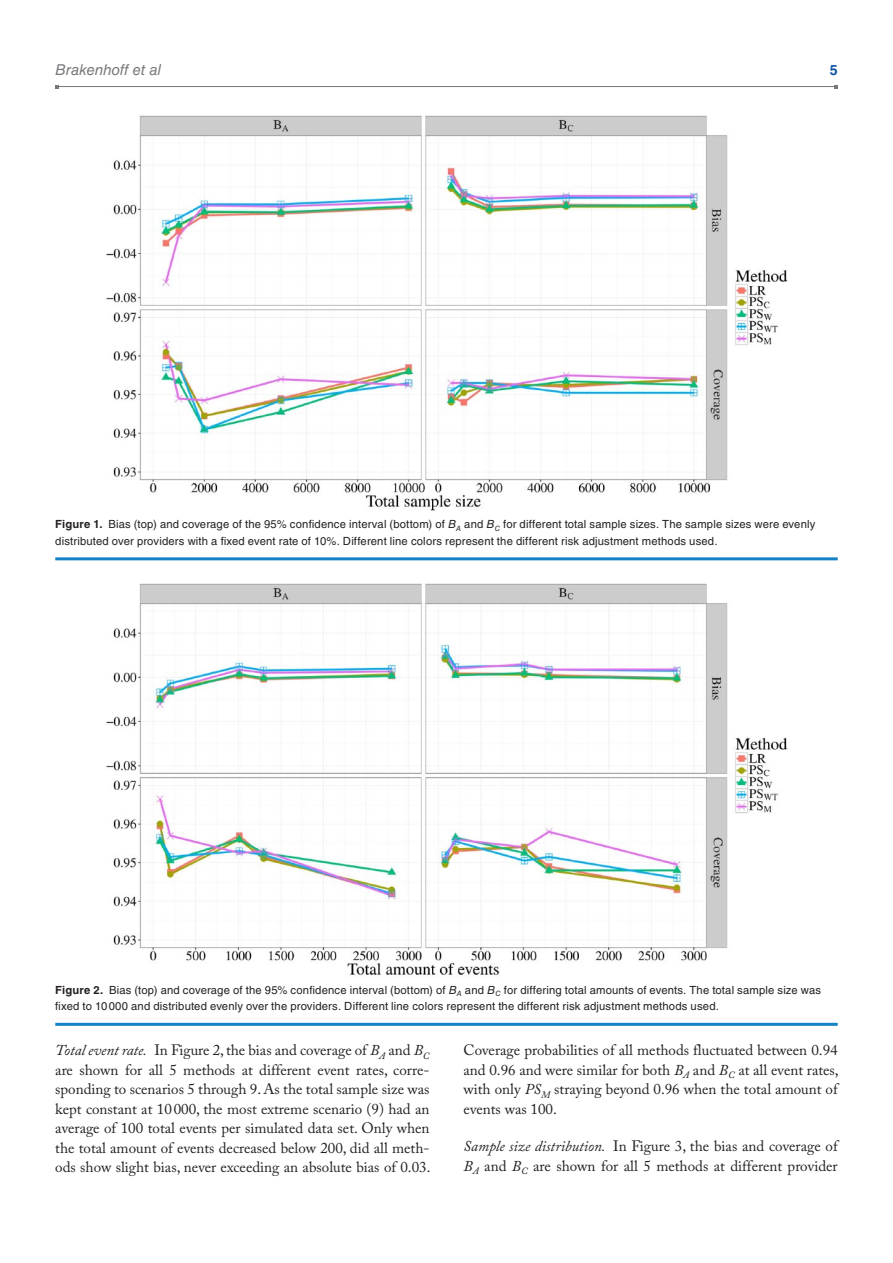
<style>
.page{position:relative;width:893px;height:1263px;background:#fff}
.page>*{position:absolute;margin:0;border:0;box-sizing:border-box;transform-origin:0 0}
.t1{font:15px/19.5px "Adobe Caslon Pro";color:#231f20;text-align:justify}
.t2{font:italic 15px "Helvetica LT Std";color:#76787b}
.t3{font:700 14.25px "Helvetica LT Std";color:#1055a4}
.t4{font:11.25px/16.5px "Helvetica LT Std";letter-spacing:.015em;color:#231f20}
.s1{font-weight:700}
.s2{font-style:italic}
</style>
<div class="page">
<hr style="left:57px;top:86px;width:779px;height:1px;background:#76787b">
<hr style="left:55px;top:557px;width:783px;height:3px;background:#1582c5">
<img style="left:106px;top:115px;width:682px;height:396px">
<hr style="left:55px;top:1023px;width:783px;height:3px;background:#1582c5">
<img style="left:106px;top:583px;width:682px;height:392px">
<p class="t2" style="left:55px;top:61px;width:107px">Brakenhoff et al</p>
<p class="t3" style="left:830px;top:61px;width:9px">5</p>
<p class="t4" style="left:55px;top:516px;width:762px"><span class="s1">Figure 1.</span> Bias (top) and coverage of the 95% confidence interval (bottom) of <span class="s2">B</span><sub>A</sub> and <span class="s2">B</span><sub>C</sub> for different total sample sizes. The sample sizes were evenly distributed over providers with a fixed event rate of 10%. Different line colors represent the different risk adjustment methods used.</p>
<p class="t4" style="left:55px;top:981px;width:767px"><span class="s1">Figure 2.</span> Bias (top) and coverage of the 95% confidence interval (bottom) of <span class="s2">B</span><sub>A</sub> and <span class="s2">B</span><sub>C</sub> for differing total amounts of events. The total sample size was fixed to 10000 and distributed evenly over the providers. Different line colors represent the different risk adjustment methods used.</p>
<p class="t1" style="left:55px;top:1040px;width:377px"><span class="s2">Total event rate.</span> In Figure 2, the bias and coverage of <span class="s2">B</span><sub>A</sub> and <span class="s2">B</span><sub>C </sub>are shown for all 5 methods at different event rates, corre&shy;sponding to scenarios 5 through 9. As the total sample size was kept constant at 10 000, the most extreme scenario (9) had an average of 100 total events per simulated data set. Only when the total amount of events decreased below 200, did all meth&shy;ods show slight bias, never exceeding an absolute bias of 0.03.</p>
<p class="t1" style="left:463px;top:1040px;width:377px">Coverage probabilities of all methods fluctuated between 0.94 and 0.96 and were similar for both <span class="s2">B</span><sub>A</sub> and <span class="s2">B</span><sub>C</sub> at all event rates, with only <span class="s2">PS</span><sub>M</sub> straying beyond 0.96 when the total amount of events was 100.</p>
<p class="t1" style="left:463px;top:1136px;width:376px"><span class="s2">Sample size distribution.</span> In Figure 3, the bias and coverage of<br><span class="s2">B</span><sub>A</sub> and <span class="s2">B</span><sub>C</sub> are shown for all 5 methods at different provider</p>
</div>
